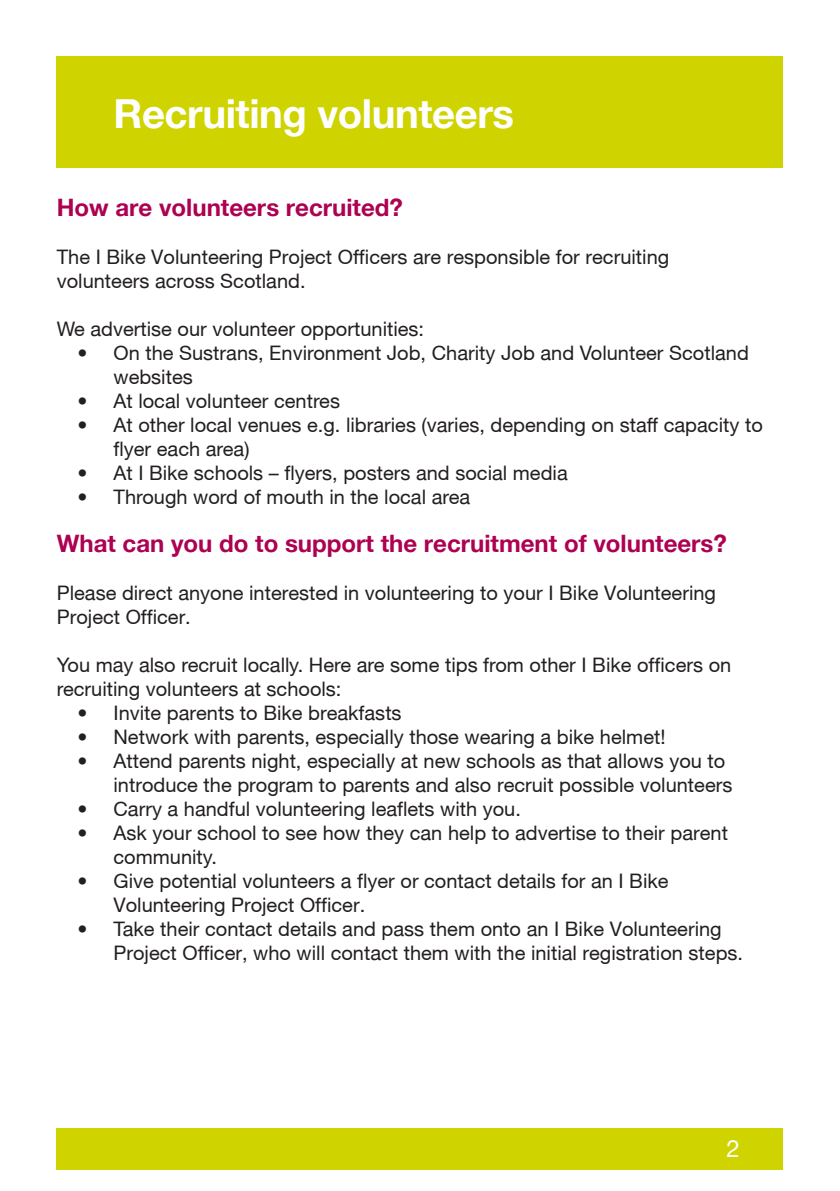
<style>
.page{position:relative;width:840px;height:1191px;background:#fff}
.page>*{position:absolute;margin:0;border:0;box-sizing:border-box;transform-origin:0 0}
.Cover_Header{font:700 40px "Helvetica Neue";letter-spacing:-.01em;color:#fff}
.Main_body{font:700 24px "Helvetica Neue";color:#ad0151}
.Cover_Header-2{font:24px "Helvetica Neue";color:#fff}
.Main_body-2{font:20px/24px "Helvetica Neue";color:#231f20}
</style>
<div class="page">
<div style="left:57px;top:57px;width:725px;height:111px;background:#cfd400"></div>
<div style="left:57px;top:1128px;width:725px;height:41px;background:#cfd400"></div>
<p class="Cover_Header" style="left:113px;top:89px;width:402px">Recruiting volunteers</p>
<p class="Main_body" style="left:57px;top:193px;width:347px">How are volunteers recruited?</p>
<p class="Main_body-2" style="left:57px;top:245px;width:613px">The I Bike Volunteering Project Officers are responsible for recruiting volunteers across Scotland.</p>
<p class="Main_body-2" style="left:57px;top:317px;width:369px">We advertise our volunteer opportunities:</p>
<p class="Main_body-2" style="left:113px;top:341px;width:636px;text-indent:-36px">• On the Sustrans, Environment Job, Charity Job and Volunteer Scotland websites</p>
<p class="Main_body-2" style="left:77px;top:389px;width:264px">• At local volunteer centres</p>
<p class="Main_body-2" style="left:113px;top:413px;width:650px;text-indent:-36px">• At other local venues e.g. libraries (varies, depending on staff capacity to flyer each area)</p>
<p class="Main_body-2" style="left:77px;top:461px;width:491px">• At I Bike schools – flyers, posters and social media</p>
<p class="Main_body-2" style="left:77px;top:485px;width:394px">• Through word of mouth in the local area</p>
<p class="Main_body" style="left:57px;top:529px;width:671px">What can you do to support the recruitment of volunteers?</p>
<p class="Main_body-2" style="left:57px;top:581px;width:660px">Please direct anyone interested in volunteering to your I Bike Volunteering<br>Project Officer.</p>
<p class="Main_body-2" style="left:57px;top:653px;width:675px">You may also recruit locally. Here are some tips from other I Bike officers on recruiting volunteers at schools:</p>
<p class="Main_body-2" style="left:77px;top:701px;width:325px">• Invite parents to Bike breakfasts</p>
<p class="Main_body-2" style="left:77px;top:725px;width:589px">• Network with parents, especially those wearing a bike helmet!</p>
<p class="Main_body-2" style="left:113px;top:749px;width:620px;text-indent:-36px">• Attend parents night, especially at new schools as that allows you to introduce the program to parents and also recruit possible volunteers</p>
<p class="Main_body-2" style="left:77px;top:797px;width:445px">• Carry a handful volunteering leaflets with you.</p>
<p class="Main_body-2" style="left:113px;top:821px;width:615px;text-indent:-36px">• Ask your school to see how they can help to advertise to their parent community.</p>
<p class="Main_body-2" style="left:113px;top:869px;width:556px;text-indent:-36px">• Give potential volunteers a flyer or contact details for an I Bike<br>Volunteering Project Officer.</p>
<p class="Main_body-2" style="left:113px;top:917px;width:630px;text-indent:-36px">• Take their contact details and pass them onto an I Bike Volunteering<br>Project Officer, who will contact them with the initial registration steps.</p>
<p class="Cover_Header-2" style="left:726px;top:1134px;width:15px">2</p>
</div>
